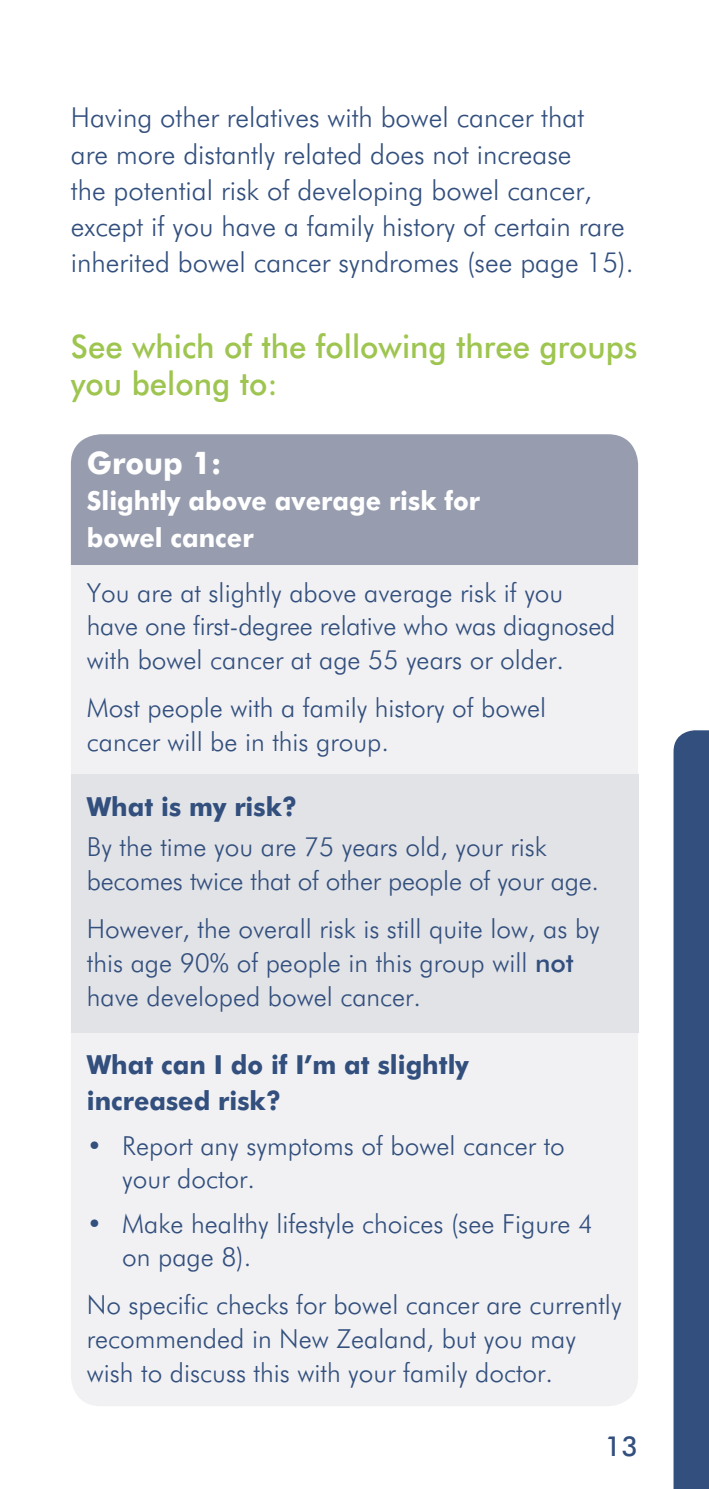
<style>
.page{position:relative;width:709px;height:1489px;background:#fff}
.page>*{position:absolute;margin:0;border:0;box-sizing:border-box;transform-origin:0 0}
.t1{font:500 32.5px/36.2px "Futura GG";color:#9ec54f;scale:.96 1}
.t2{font:700 31.25px "Futura GG";color:#fff;scale:.96 1}
.t3{font:300 27.5px/36.2px "Futura GG";color:#324f7d}
.t4{font:500 27.5px "Futura GG";color:#324f7d}
.t5{font:300 26.25px/33.8px "Futura GG";color:#324f7d}
.t6{font:700 26.25px/36.2px "Futura GG";color:#324f7d;scale:.96 1}
.t7{font:700 26.25px/36.2px "Futura GG";color:#fff;scale:.96 1}
.s1{font-weight:500}
</style>
<div class="page">
<div style="left:71px;top:434px;width:567px;height:972px;background:#f1f1f3;border-radius:30px"></div>
<div style="left:71px;top:434px;width:567px;height:130px;background:#979daf"></div>
<div style="left:71px;top:774px;width:567px;height:258px;background:#e2e3e7"></div>
<svg style="left:673px;top:730px;width:36px;height:758px;background:#455f89"></svg>
<p class="t3" style="left:71px;top:99px;width:564px">Having other relatives with bowel cancer that<br>are more distantly related does not increase<br>the potential risk of developing bowel cancer, except if you have a family history of certain rare inherited bowel cancer syndromes (see page 15).</p>
<p class="t1" style="left:71px;top:328px;width:591px">See which of the following three groups you belong to:</p>
<p class="t2" style="left:87px;top:444px;width:142px">Group 1:</p>
<p class="t7" style="left:87px;top:482px;width:411px">Slightly above average risk for bowel cancer</p>
<p class="t5" style="left:87px;top:575px;width:530px">You are at slightly above average risk if you have one first-degree relative who was diagnosed with bowel cancer at age 55 years or older.</p>
<p class="t5" style="left:87px;top:690px;width:461px">Most people with a family history of bowel cancer will be in this group.</p>
<p class="t6" style="left:87px;top:787px;width:220px">What is my risk?</p>
<p class="t5" style="left:87px;top:830px;width:514px">By the time you are 75 years old, your risk becomes twice that of other people of your age.</p>
<p class="t5" style="left:87px;top:911px;width:514px">However, the overall risk is still quite low, as by this age 90% of people in this group will <span class="s1">not </span>have developed bowel cancer.</p>
<p class="t6" style="left:87px;top:1046px;width:399px">What can I do if I’m at slightly increased risk?</p>
<p class="t5" style="left:122px;top:1127px;width:444px;text-indent:-35px">• Report any symptoms of bowel cancer to your doctor.</p>
<p class="t5" style="left:122px;top:1206px;width:472px;text-indent:-35px">• Make healthy lifestyle choices (see Figure 4 on page 8).</p>
<p class="t5" style="left:87px;top:1287px;width:536px">No specific checks for bowel cancer are currently recommended in New Zealand, but you may wish to discuss this with your family doctor.</p>
<p class="t4" style="left:605px;top:1429px;width:35px">13</p>
</div>
